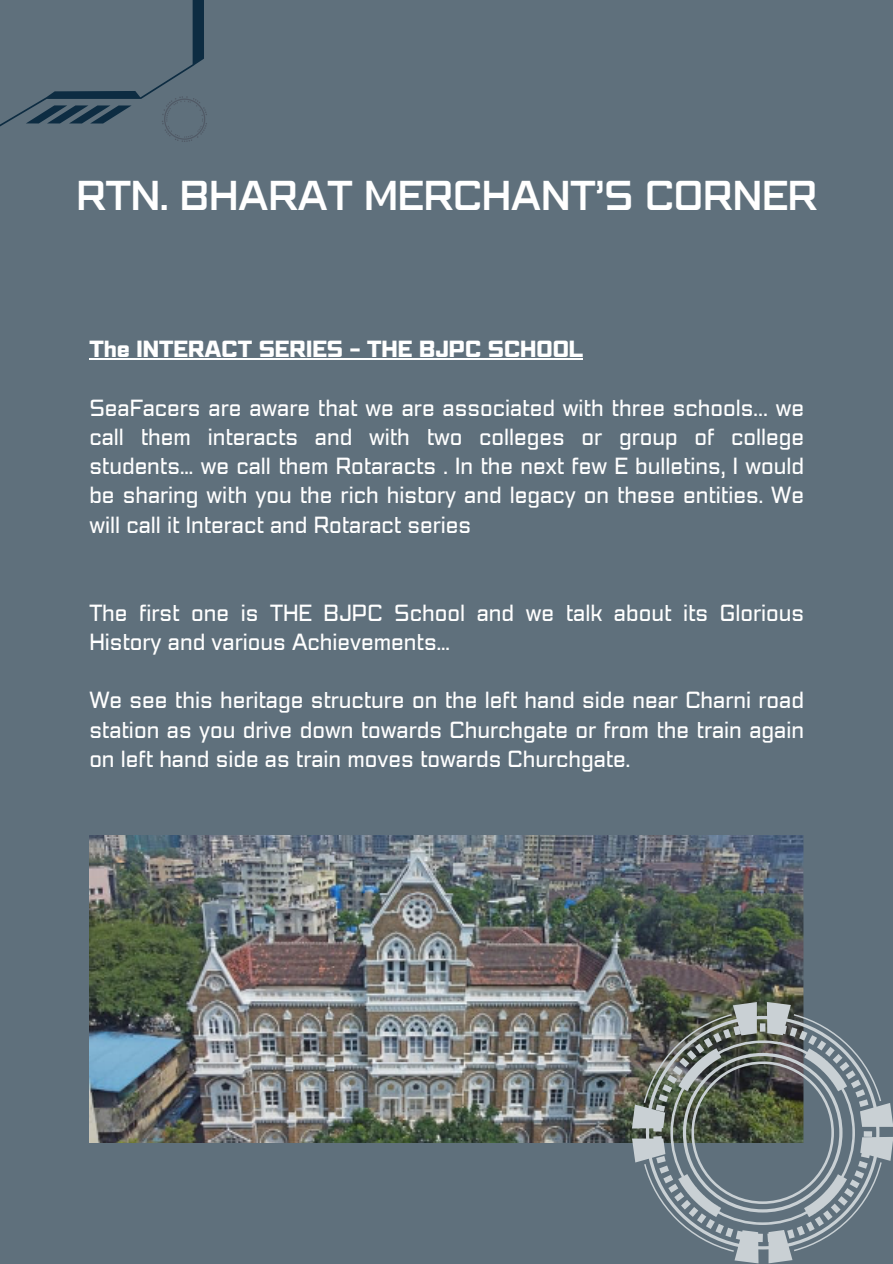
<style>
.page{position:relative;width:893px;height:1264px;background:#fff}
.page>*{position:absolute;margin:0;border:0;box-sizing:border-box;transform-origin:0 0}
.t1{font:500 37.5px "Pattanakarn";color:#fff}
.t2{font:21px/29.2px "Pattanakarn Regular Wd 4";color:#fff;text-align:justify}
.t3{font:21px "Pattanakarn Bold Wd 4";color:#fff}
</style>
<div class="page">
<div style="left:0;top:0;width:892px;height:1263px;background:#5f707c"></div>
<svg style="left:0;top:0;width:207px;height:142px"></svg>
<img style="left:89px;top:835px;width:715px;height:307px">
<hr style="left:89px;top:358px;width:494px;height:1px;background:#fff">
<svg style="left:632px;top:1001px;width:260px;height:261px"></svg>
<h1 class="t1" style="left:76px;top:175px;width:742px">RTN. BHARAT MERCHANT’S CORNER</h1>
<h2 class="t3" style="left:89px;top:337px;width:495px">The INTERACT SERIES - THE BJPC SCHOOL</h2>
<p class="t2" style="left:89px;top:394px;width:716px">SeaFacers are aware that we are associated with three schools… we call them interacts and with two colleges or group of college students... we call them Rotaracts . In the next few E bulletins, I would be sharing with you the rich history and legacy on these entities. We will call it Interact and Rotaract series</p>
<p class="t2" style="left:89px;top:598px;width:716px">The first one is THE BJPC School and we talk about its Glorious<br>History and various Achievements...</p>
<p class="t2" style="left:89px;top:686px;width:716px">We see this heritage structure on the left hand side near Charni road station as you drive down towards Churchgate or from the train again on left hand side as train moves towards Churchgate.</p>
</div>
